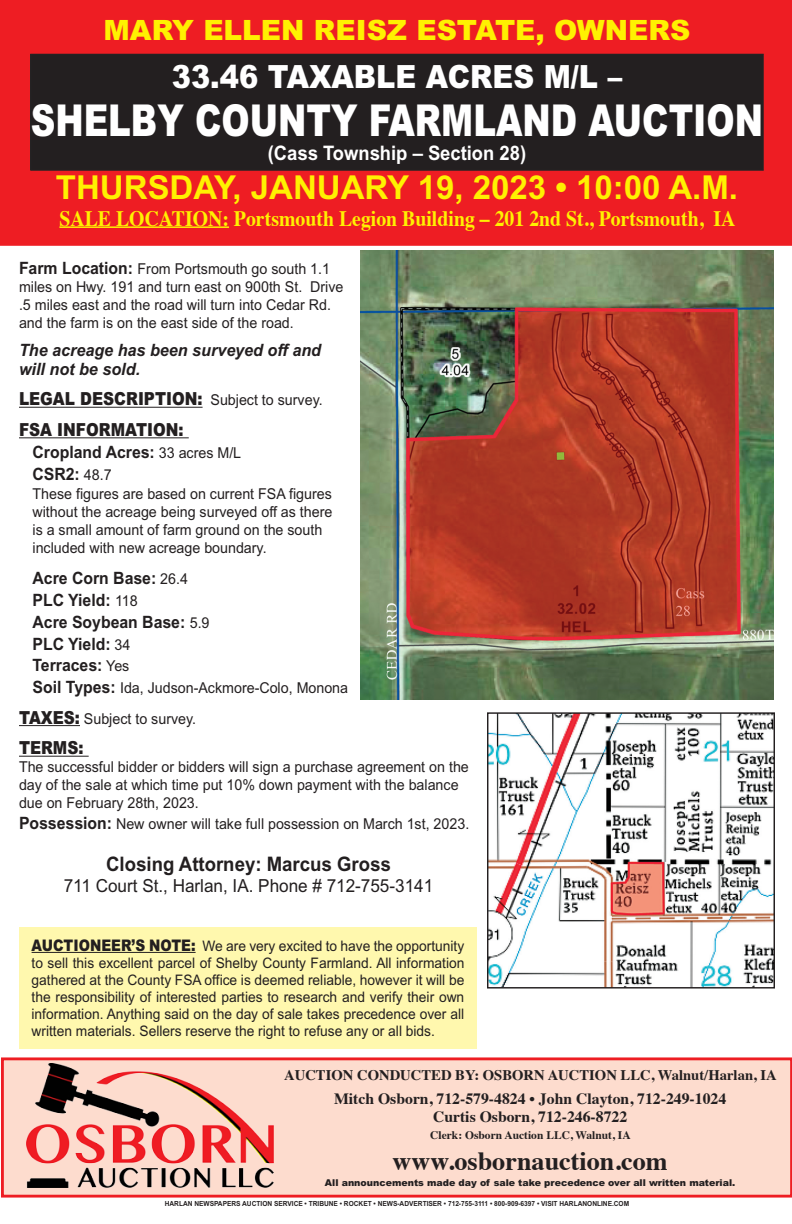
<style>
.page{position:relative;width:792px;height:1224px;background:#fff}
.page>*{position:absolute;margin:0;border:0;box-sizing:border-box;transform-origin:0 0}
.t1{font:900 44px "Arial MT Std";color:#fff;scale:.77 1}
.t2{font:700 33px "Arial MT Std";color:#fff101}
.t3{font:900 32px "Arial MT Std";color:#fff;scale:.9 1}
.t4{font:900 28px "Arial MT Std";color:#fff101}
.t5{font:700 26.2px "Times";color:#231f20}
.t6{font:700 22px "Times";color:#fff101;scale:.9 1}
.t7{font:700 20px "Arial MT Std";color:#231f20;scale:.93 1}
.t8{font:700 20px "Arial MT Std";color:#fff;scale:.92 1}
.t9{font:900 18px/30.6px "Arial MT Std";color:#231f20;scale:.85 1}
.t10{font:18px "Arial MT Std";color:#231f20;scale:.95 1}
.t11{font:700 17px/21.8px "Arial MT Std";color:#231f20;scale:.93 1}
.t12{font:italic 700 17px/19px "Arial MT Std";color:#231f20;scale:.95 1}
.t13{font:700 15.7px/18.9px "Times";color:#231f20;text-align:center}
.t14{font:15px/18px "Arial MT Std";color:#231f20;scale:.95 1}
.t15{font:700 14.7px "Times";color:#231f20}
.t16{font:14.5px/17px "Arial MT Std";color:#231f20;text-align:justify;scale:.95 1}
.t17{font:700 11.5px "Times";color:#231f20}
.t18{font:900 9.4px "Arial MT Std";color:#231f20}
.t19{font:700 7px "Arial MT Std";color:#231f20;scale:.94 1}
.s1{font-weight:700;font-size:17px}
.s2{font-weight:400;font-size:15px}
.s3{font-weight:900;font-size:18px}
.s4{font-weight:900;font-size:16px}
</style>
<div class="page">
<img style="left:360px;top:251px;width:414px;height:448px">
<div style="left:0;top:0;width:792px;height:246px;background:#ee1d23"></div>
<div style="left:31px;top:54px;width:732px;height:116px;background:#231f20"></div>
<div style="left:30px;top:54px;width:734px;height:117px;border:1px solid #262324"></div>
<svg style="left:1px;top:1057px;width:791px;height:141px;background:#fcd0c3"></svg>
<img style="left:27px;top:1064px;width:246px;height:124px">
<hr style="left:59px;top:226px;width:170px;height:2px;background:#fff101">
<img style="left:489px;top:714px;width:284px;height:273px">
<div style="left:487px;top:712px;width:288px;height:277px;border:1px solid #231f20"></div>
<hr style="left:19px;top:407px;width:184px;height:1px;background:#231f20">
<hr style="left:19px;top:437px;width:170px;height:1px;background:#231f20">
<hr style="left:19px;top:725px;width:61px;height:1px;background:#231f20">
<hr style="left:19px;top:756px;width:70px;height:1px;background:#231f20">
<div style="left:19px;top:927px;width:458px;height:121px;background:#fff8ae"></div>
<hr style="left:32px;top:952px;width:164px;height:1px;background:#231f20">
<h3 class="t4" style="left:103px;top:13px;width:589px">MARY ELLEN REISZ ESTATE, OWNERS</h3>
<h3 class="t3" style="left:172px;top:56px;width:356px">33.46 Taxable Acres</h3>
<h3 class="t3" style="left:544px;top:56px;width:89px">M/L –</h3>
<h1 class="t1" style="left:31px;top:92px;width:952px">SHELBY COUNTY FARMLAND AUCTION</h1>
<h3 class="t8" style="left:268px;top:141px;width:282px">(Cass Township – Section 28)</h3>
<h2 class="t2" style="left:56px;top:168px;width:684px">THURSDAY, JANUARY 19, 2023 • 10:00 A.M.</h2>
<h3 class="t6" style="left:59px;top:197px;width:753px">SALE LOCATION: Portsmouth Legion Building – 201 2nd St., Portsmouth, IA</h3>
<p class="t14" style="left:19px;top:260px;width:343px"><span class="s1">Farm Location:</span> From Portsmouth go south 1.1 miles on Hwy. 191 and turn east on 900th St. Drive .5 miles east and the road will turn into Cedar Rd. and the farm is on the east side of the road.</p>
<p class="t12" style="left:19px;top:340px;width:320px">The acreage has been surveyed off and will not be sold.</p>
<p class="t9" style="left:19px;top:383px;width:359px">LEGAL DESCRIPTION: <span class="s2">Subject to survey.<br></span>FSA INFORMATION:</p>
<p class="t11" style="left:32px;top:441px;width:226px">Cropland Acres: <span class="s2">33 acres M/L<br></span>CSR2: <span class="s2">48.7</span></p>
<p class="t14" style="left:33px;top:485px;width:317px">These figures are based on current FSA figures without the acreage being surveyed off as there is a small amount of farm ground on the south included with new acreage boundary.</p>
<p class="t11" style="left:32px;top:567px;width:192px">Acre Corn Base: <span class="s2">26.4<br></span>PLC Yield: <span class="s2">118<br></span>Acre Soybean Base: <span class="s2">5.9<br></span>PLC Yield: <span class="s2">34<br></span>Terraces: <span class="s2">Yes</span></p>
<p class="t14" style="left:19px;top:673px;width:348px;line-height:30.6px;text-indent:14px"><span class="s1">Soil Types:</span> Ida, Judson-Ackmore-Colo, Monona<br><span class="s3">TAXES:</span> Subject to survey.</p>
<p class="t9" style="left:19px;top:732px;width:77px">TERMS:</p>
<p class="t14" style="left:19px;top:758px;width:475px">The successful bidder or bidders will sign a purchase agreement on the day of the sale at which time put 10% down payment with the balance due on February 28th, 2023.</p>
<p class="t14" style="left:19px;top:814px;width:476px"><span class="s1">Possession:</span> New owner will take full possession on March 1st, 2023.</p>
<h3 class="t7" style="left:106px;top:852px;width:307px">Closing Attorney: Marcus Gross</h3>
<p class="t10" style="left:64px;top:876px;width:390px">711 Court St., Harlan, IA. Phone # 712-755-3141</p>
<p class="t16" style="left:32px;top:937px;width:457px"><span class="s4">AUCTIONEER’S NOTE:</span> We are very excited to have the opportunity to sell this excellent parcel of Shelby County Farmland. All information gathered at the County FSA office is deemed reliable, however it will be the responsibility of interested parties to research and verify their own information. Anything said on the day of sale takes precedence over all written materials. Sellers reserve the right to refuse any or all bids.</p>
<p class="t15" style="left:284px;top:1061px;width:494px">AUCTION CONDUCTED BY: OSBORN AUCTION LLC, Walnut/Harlan, IA</p>
<p class="t13" style="left:334px;top:1087px;width:394px">Mitch Osborn, 712-579-4824 • John Clayton, 712-249-1024<br>Curtis Osborn, 712-246-8722</p>
<p class="t17" style="left:430px;top:1124px;width:202px">Clerk: Osborn Auction LLC, Walnut, IA</p>
<h3 class="t5" style="left:393px;top:1136px;width:277px">www.osbornauction.com</h3>
<p class="t18" style="left:325px;top:1177px;width:412px">All announcements made day of sale take precedence over all written material.</p>
<p class="t19" style="left:165px;top:1199px;width:496px">HARLAN NEWSPAPERS AUCTION SERVICE • TRIBUNE • ROCKET • NEWS-ADVERTISER • 712-755-3111 • 800-909-6397 • VISIT HARLANONLINE.COM</p>
</div>
